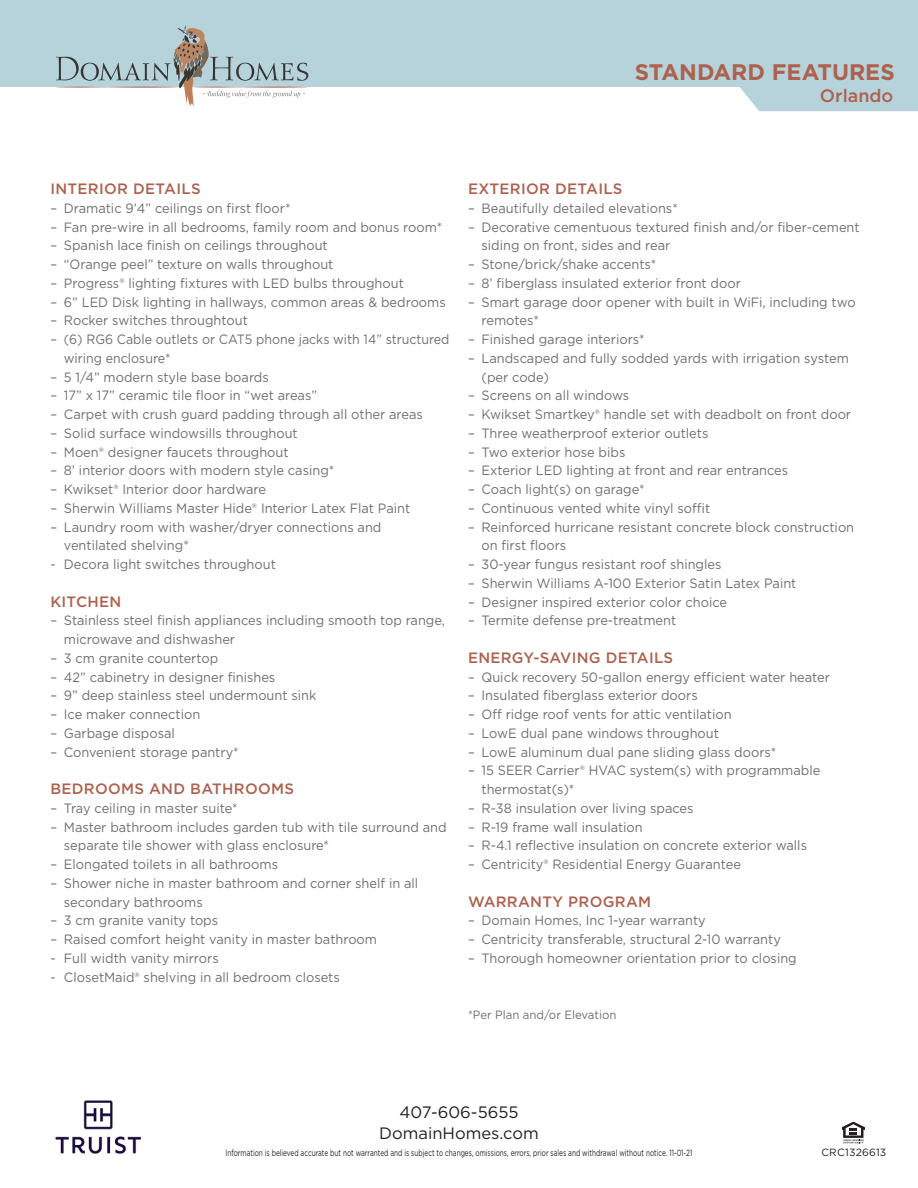
<style>
.page{position:relative;width:918px;height:1188px;background:#fff}
.page>*{position:absolute;margin:0;border:0;box-sizing:border-box;transform-origin:0 0}
.t1{font:700 22.5px "Gotham";color:#ac624f}
.t2{font:500 18px "Gotham";color:#ac624f}
.t3{font:16.5px "Gotham";color:#231f20}
.t4{font:500 15px "Gotham";letter-spacing:.02em;color:#ac624f}
.t5{font:13.5px/18.8px "Gotham";color:#6e6f73;scale:.95 1}
.t6{font:12px "Gotham";color:#6e6f73;scale:.95 1}
.t7{font:10.5px "Gotham";letter-spacing:.02em;color:#231f20}
.t8{font:9px "Gotham";color:#231f20;scale:.72 1}
</style>
<div class="page">
<img style="left:55px;top:1100px;width:87px;height:54px">
<div style="left:740px;top:87px;width:178px;height:24px;background:#b6d2da"></div>
<div style="left:0;top:0;width:918px;height:87px;background:#b6d2da"></div>
<svg style="left:56px;top:26px;width:252px;height:80px"></svg>
<svg style="left:842px;top:1122px;width:23px;height:22px"></svg>
<h1 class="t1" style="left:635px;top:57px;width:261px">STANDARD FEATURES</h1>
<h2 class="t2" style="left:820px;top:84px;width:75px">Orlando</h2>
<p class="t4" style="left:50px;top:179px;width:152px">INTERIOR DETAILS</p>
<p class="t5" style="left:50px;top:198px;width:255px">– Dramatic 9’4” ceilings on first floor*</p>
<p class="t5" style="left:50px;top:217px;width:414px">– Fan pre-wire in all bedrooms, family room and bonus room*</p>
<p class="t5" style="left:50px;top:236px;width:294px">– Spanish lace finish on ceilings throughout</p>
<p class="t5" style="left:50px;top:255px;width:299px">– “Orange peel” texture on walls throughout</p>
<p class="t5" style="left:50px;top:273px;width:374px">– Progress® lighting fixtures with LED bulbs throughout</p>
<p class="t5" style="left:50px;top:292px;width:418px">– 6” LED Disk lighting in hallways, common areas &amp; bedrooms</p>
<p class="t5" style="left:50px;top:311px;width:209px">– Rocker switches throughtout</p>
<p class="t5" style="left:64px;top:330px;width:407px;text-indent:-14px">– (6) RG6 Cable outlets or CAT5 phone jacks with 14” structured wiring enclosure*</p>
<p class="t5" style="left:50px;top:367px;width:231px">– 5 1/4” modern style base boards</p>
<p class="t5" style="left:50px;top:386px;width:282px">– 17” x 17” ceramic tile floor in “wet areas”</p>
<p class="t5" style="left:50px;top:405px;width:394px">– Carpet with crush guard padding through all other areas</p>
<p class="t5" style="left:50px;top:423px;width:262px">– Solid surface windowsills throughout</p>
<p class="t5" style="left:50px;top:442px;width:252px">– Moen® designer faucets throughout</p>
<p class="t5" style="left:50px;top:461px;width:300px">– 8’ interior doors with modern style casing*</p>
<p class="t5" style="left:50px;top:480px;width:229px">– Kwikset® Interior door hardware</p>
<p class="t5" style="left:50px;top:498px;width:380px">– Sherwin Williams Master Hide® Interior Latex Flat Paint</p>
<p class="t5" style="left:64px;top:517px;width:336px;text-indent:-14px">– Laundry room with washer/dryer connections and ventilated shelving*</p>
<p class="t5" style="left:50px;top:555px;width:239px">- Decora light switches throughout</p>
<p class="t4" style="left:50px;top:592px;width:72px">KITCHEN</p>
<p class="t5" style="left:64px;top:611px;width:403px;text-indent:-14px">– Stainless steel finish appliances including smooth top range, microwave and dishwasher</p>
<p class="t5" style="left:50px;top:648px;width:178px">– 3 cm granite countertop</p>
<p class="t5" style="left:50px;top:667px;width:238px">– 42” cabinetry in designer finishes</p>
<p class="t5" style="left:50px;top:686px;width:282px">– 9” deep stainless steel undermount sink</p>
<p class="t5" style="left:50px;top:705px;width:159px">– Ice maker connection</p>
<p class="t5" style="left:50px;top:723px;width:133px">– Garbage disposal</p>
<p class="t5" style="left:50px;top:742px;width:200px">– Convenient storage pantry*</p>
<p class="t4" style="left:50px;top:779px;width:245px">BEDROOMS AND BATHROOMS</p>
<p class="t5" style="left:50px;top:798px;width:199px">– Tray ceiling in master suite*</p>
<p class="t5" style="left:64px;top:817px;width:404px;text-indent:-14px">– Master bathroom includes garden tub with tile surround and separate tile shower with glass enclosure*</p>
<p class="t5" style="left:50px;top:855px;width:241px">– Elongated toilets in all bathrooms</p>
<p class="t5" style="left:64px;top:873px;width:375px;text-indent:-14px">– Shower niche in master bathroom and corner shelf in all secondary bathrooms</p>
<p class="t5" style="left:50px;top:911px;width:178px">– 3 cm granite vanity tops</p>
<p class="t5" style="left:50px;top:930px;width:345px">– Raised comfort height vanity in master bathroom</p>
<p class="t5" style="left:50px;top:948px;width:179px">- Full width vanity mirrors</p>
<p class="t5" style="left:50px;top:967px;width:306px">- ClosetMaid® shelving in all bedroom closets</p>
<p class="t4" style="left:468px;top:179px;width:156px">EXTERIOR DETAILS</p>
<p class="t5" style="left:468px;top:198px;width:222px">– Beautifully detailed elevations*</p>
<p class="t5" style="left:482px;top:217px;width:400px;text-indent:-14px">– Decorative cementuous textured finish and/or fiber-cement siding on front, sides and rear</p>
<p class="t5" style="left:468px;top:255px;width:200px">– Stone/brick/shake accents*</p>
<p class="t5" style="left:468px;top:273px;width:289px">– 8’ fiberglass insulated exterior front door</p>
<p class="t5" style="left:482px;top:292px;width:396px;text-indent:-14px">– Smart garage door opener with built in WiFi, including two remotes*</p>
<p class="t5" style="left:468px;top:330px;width:188px">– Finished garage interiors*</p>
<p class="t5" style="left:482px;top:348px;width:388px;text-indent:-14px">– Landscaped and fully sodded yards with irrigation system (per code)</p>
<p class="t5" style="left:468px;top:386px;width:171px">– Screens on all windows</p>
<p class="t5" style="left:468px;top:405px;width:405px">– Kwikset Smartkey® handle set with deadbolt on front door</p>
<p class="t5" style="left:468px;top:423px;width:255px">– Three weatherproof exterior outlets</p>
<p class="t5" style="left:468px;top:442px;width:167px">– Two exterior hose bibs</p>
<p class="t5" style="left:468px;top:461px;width:339px">– Exterior LED lighting at front and rear entrances</p>
<p class="t5" style="left:468px;top:480px;width:187px">– Coach light(s) on garage*</p>
<p class="t5" style="left:468px;top:498px;width:256px">– Continuous vented white vinyl soffit</p>
<p class="t5" style="left:482px;top:517px;width:394px;text-indent:-14px">– Reinforced hurricane resistant concrete block construction on first floors</p>
<p class="t5" style="left:468px;top:555px;width:268px">– 30-year fungus resistant roof shingles</p>
<p class="t5" style="left:468px;top:574px;width:347px">– Sherwin Williams A-100 Exterior Satin Latex Paint</p>
<p class="t5" style="left:468px;top:592px;width:274px">– Designer inspired exterior color choice</p>
<p class="t5" style="left:468px;top:611px;width:221px">– Termite defense pre-treatment</p>
<p class="t4" style="left:468px;top:648px;width:207px">ENERGY-SAVING DETAILS</p>
<p class="t5" style="left:468px;top:667px;width:383px">– Quick recovery 50-gallon energy efficient water heater</p>
<p class="t5" style="left:468px;top:686px;width:243px">– Insulated fiberglass exterior doors</p>
<p class="t5" style="left:468px;top:705px;width:279px">– Off ridge roof vents for attic ventilation</p>
<p class="t5" style="left:468px;top:723px;width:266px">– LowE dual pane windows throughout</p>
<p class="t5" style="left:468px;top:742px;width:326px">– LowE aluminum dual pane sliding glass doors*</p>
<p class="t5" style="left:482px;top:761px;width:358px;text-indent:-14px">– 15 SEER Carrier® HVAC system(s) with programmable thermostat(s)*</p>
<p class="t5" style="left:468px;top:798px;width:239px">– R-38 insulation over living spaces</p>
<p class="t5" style="left:468px;top:817px;width:186px">– R-19 frame wall insulation</p>
<p class="t5" style="left:468px;top:836px;width:358px">– R-4.1 reflective insulation on concrete exterior walls</p>
<p class="t5" style="left:468px;top:855px;width:289px">– Centricity® Residential Energy Guarantee</p>
<p class="t4" style="left:468px;top:892px;width:185px">WARRANTY PROGRAM</p>
<p class="t5" style="left:468px;top:911px;width:252px">– Domain Homes, Inc 1-year warranty</p>
<p class="t5" style="left:468px;top:930px;width:331px">– Centricity transferable, structural 2-10 warranty</p>
<p class="t5" style="left:468px;top:948px;width:348px">– Thorough homeowner orientation prior to closing</p>
<p class="t6" style="left:468px;top:1007px;width:158px">*Per Plan and/or Elevation</p>
<p class="t3" style="left:399px;top:1101px;width:121px">407-606-5655</p>
<p class="t3" style="left:379px;top:1123px;width:161px">DomainHomes.com</p>
<p class="t8" style="left:226px;top:1147px;width:650px">Information is believed accurate but not warranted and is subject to changes, omissions, errors, prior sales and withdrawal without notice. 11-01-21</p>
<p class="t7" style="left:821px;top:1145px;width:67px">CRC1326613</p>
</div>
